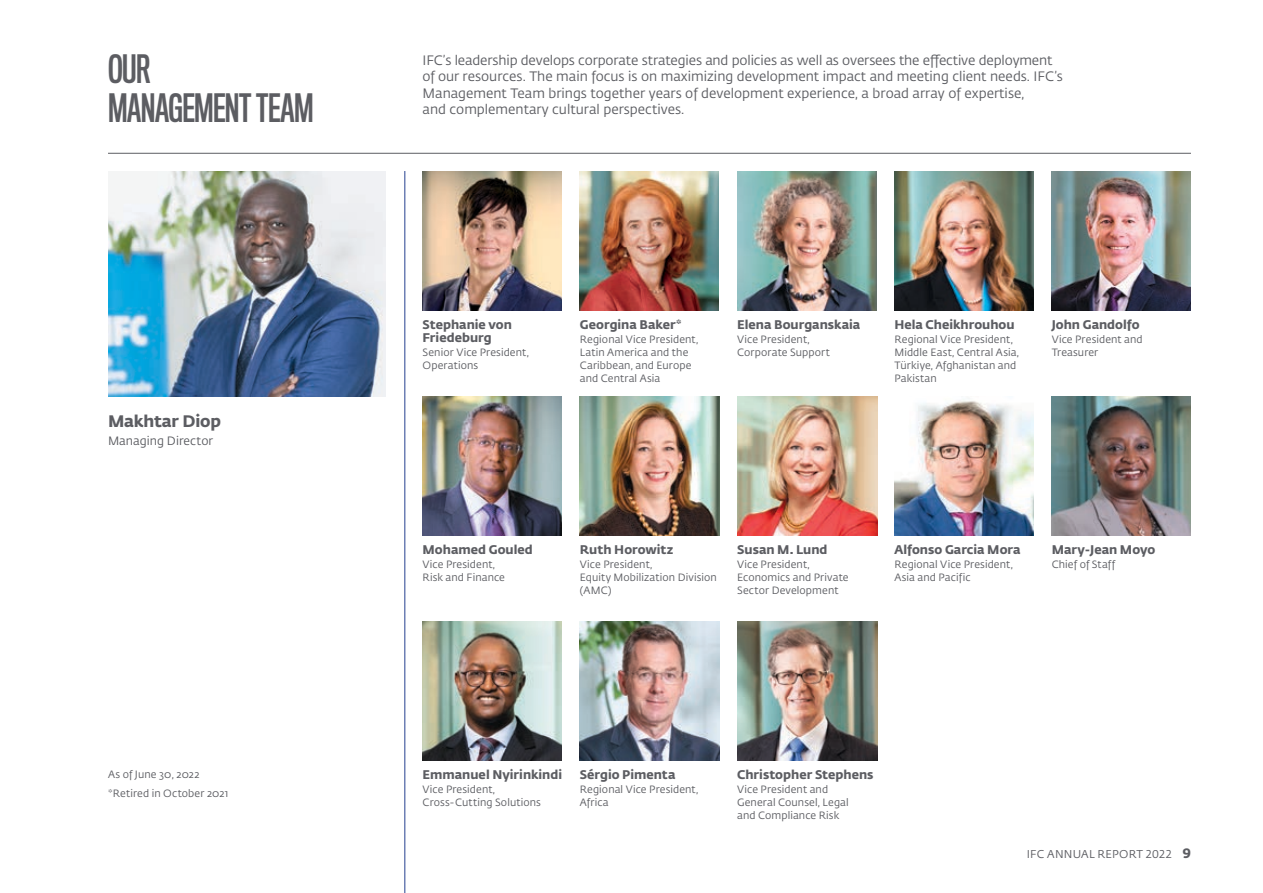
<style>
.page{position:relative;width:1263px;height:893px;background:#fff}
.page>*{position:absolute;margin:0;border:0;box-sizing:border-box;transform-origin:0 0}
.t1{font:36px/39px "Titling Gothic FB Comp Standard";letter-spacing:-.015em;color:#5c5d62}
.t2{font:700 16.5px "Fedra Sans Std";letter-spacing:-.01em;color:#5c5d62}
.t3{font:13.5px/16.5px "Fedra Sans Std";color:#5c5d62}
.t4{font:700 12.45px/12.8px "Fedra Sans Std";color:#5c5d62}
.t5{font:12px "Fedra Sans Std";color:#5c5d62}
.t6{font:11.25px "Fedra Sans Std";letter-spacing:.015em;color:#5c5d62}
.t7{font:10.5px/12.8px "Fedra Sans Std";letter-spacing:.01em;color:#5c5d62}
.s1{font-weight:700;font-size:13.5px}
</style>
<div class="page">
<img style="left:738px;top:621px;width:139px;height:139px">
<img style="left:580px;top:621px;width:139px;height:139px">
<img style="left:580px;top:396px;width:139px;height:140px">
<img style="left:580px;top:171px;width:139px;height:140px">
<img style="left:737px;top:171px;width:139px;height:140px">
<img style="left:423px;top:396px;width:139px;height:140px">
<img style="left:1052px;top:171px;width:138px;height:140px">
<img style="left:423px;top:171px;width:139px;height:140px">
<img style="left:894px;top:401px;width:140px;height:135px">
<img style="left:1052px;top:396px;width:139px;height:140px">
<img style="left:894px;top:171px;width:140px;height:140px">
<img style="left:738px;top:396px;width:139px;height:140px">
<img style="left:423px;top:621px;width:139px;height:139px">
<img style="left:108px;top:171px;width:277px;height:225px">
<hr style="left:108px;top:153px;width:1083px;height:1px;background:#5c5d62">
<hr style="left:405px;top:171px;width:1px;height:722px;background:#25408f">
<h1 class="t1" style="left:108px;top:50px;width:207px">OUR<br>MANAGEMENT TEAM</h1>
<h2 class="t2" style="left:108px;top:410px;width:114px">Makhtar Diop</h2>
<p class="t5" style="left:108px;top:433px;width:107px">Managing Director</p>
<p class="t7" style="left:108px;top:765px;width:122px;line-height:18.8px">As of June 30, 2022 *Retired in October 2021</p>
<p class="t3" style="left:423px;top:52px;width:642px">IFC’s leadership develops corporate strategies and policies as well as oversees the effective deployment of our resources. The main focus is on maximizing development impact and meeting client needs. IFC’s Management Team brings together years of development experience, a broad array of expertise,<br>and complementary cultural perspectives.</p>
<p class="t4" style="left:423px;top:318px;width:91px">Stephanie von<br>Friedeburg</p>
<p class="t7" style="left:423px;top:346px;width:108px">Senior Vice President,<br>Operations</p>
<p class="t4" style="left:580px;top:318px;width:103px">Georgina Baker*</p>
<p class="t7" style="left:580px;top:333px;width:120px">Regional Vice President,<br>Latin America and the<br>Caribbean, and Europe and Central Asia</p>
<p class="t4" style="left:737px;top:318px;width:125px">Elena Bourganskaia</p>
<p class="t7" style="left:737px;top:333px;width:94px">Vice President,<br>Corporate Support</p>
<p class="t4" style="left:894px;top:318px;width:122px">Hela Cheikhrouhou</p>
<p class="t7" style="left:894px;top:333px;width:126px">Regional Vice President,<br>Middle East, Central Asia,<br>Türkiye, Afghanistan and<br>Pakistan</p>
<p class="t4" style="left:1052px;top:318px;width:89px">John Gandolfo</p>
<p class="t7" style="left:1052px;top:333px;width:93px">Vice President and<br>Treasurer</p>
<p class="t4" style="left:423px;top:543px;width:112px">Mohamed Gouled</p>
<p class="t7" style="left:423px;top:558px;width:84px">Vice President,<br>Risk and Finance</p>
<p class="t4" style="left:580px;top:543px;width:95px">Ruth Horowitz</p>
<p class="t7" style="left:580px;top:558px;width:139px">Vice President,<br>Equity Mobilization Division (AMC)</p>
<p class="t4" style="left:737px;top:543px;width:92px">Susan M. Lund</p>
<p class="t7" style="left:737px;top:558px;width:113px">Vice President,<br>Economics and Private<br>Sector Development</p>
<p class="t4" style="left:894px;top:543px;width:128px">Alfonso Garcia Mora</p>
<p class="t7" style="left:894px;top:558px;width:120px">Regional Vice President,<br>Asia and Pacific</p>
<p class="t4" style="left:1052px;top:543px;width:105px">Mary-Jean Moyo</p>
<p class="t7" style="left:1052px;top:558px;width:65px">Chief of Staff</p>
<p class="t4" style="left:423px;top:768px;width:141px">Emmanuel Nyirinkindi</p>
<p class="t7" style="left:423px;top:783px;width:120px">Vice President,<br>Cross-Cutting Solutions</p>
<p class="t4" style="left:580px;top:768px;width:97px">Sérgio Pimenta</p>
<p class="t7" style="left:580px;top:783px;width:120px">Regional Vice President,<br>Africa</p>
<p class="t4" style="left:737px;top:768px;width:138px">Christopher Stephens</p>
<p class="t7" style="left:737px;top:783px;width:113px">Vice President and<br>General Counsel, Legal and Compliance Risk</p>
<p class="t6" style="left:1027px;top:847px;width:166px">IFC ANNUAL REPORT 2022 <span class="s1">9</span></p>
</div>
